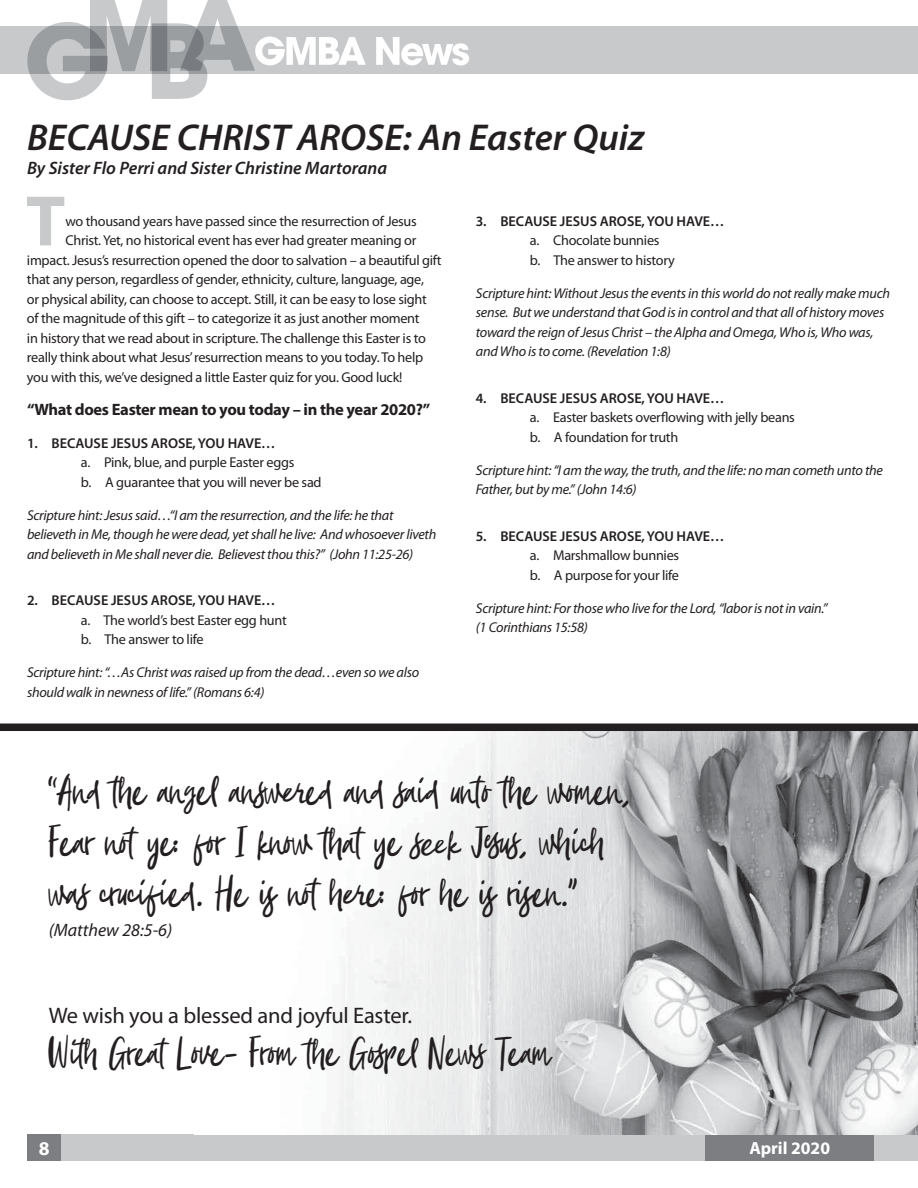
<style>
.page{position:relative;width:918px;height:1188px;background:#fff}
.page>*{position:absolute;margin:0;border:0;box-sizing:border-box;transform-origin:0 0}
.t1{font:700 72.15px "Myriad Pro";color:#c7c9cb}
.t2{font:37.5px/51px "Aescudos";color:#231f20}
.t3{font:italic 600 37.5px "Myriad Pro";color:#231f20}
.t4{font:36px "Aescudos";color:#231f20}
.t5{font:22.5px "Myriad Pro";letter-spacing:-.01em;color:#231f20}
.t6{font:700 19.5px "Myriad Pro";color:#fff}
.t7{font:italic 600 18px "Myriad Pro";color:#231f20}
.t8{font:italic 18px "Myriad Pro";color:#231f20}
.t9{font:700 17.55px "Myriad Pro";color:#fff}
.t10{font:700 16.5px "Myriad Pro";letter-spacing:-.02em;color:#231f20}
.t11{font:14.25px/19.5px "Myriad Pro";letter-spacing:-.02em;color:#231f20}
.t12{font:italic 14.25px/19.5px "Myriad Pro";letter-spacing:-.02em;color:#231f20}
.t13{font:600 14.25px "Myriad Pro";color:#231f20}
</style>
<div class="page">
<div style="left:27px;top:1134px;width:891px;height:27px;background:#c7c9cb"></div>
<div style="left:705px;top:1134px;width:169px;height:27px;background:#7c7e81"></div>
<div style="left:27px;top:1134px;width:34px;height:27px;background:#7c7e81"></div>
<div style="left:0;top:27px;width:918px;height:47px;background:#c7c9cb"></div>
<svg style="left:27px;top:0;width:442px;height:100px"></svg>
<img style="left:194px;top:731px;width:724px;height:404px">
<div style="left:0;top:724px;width:918px;height:7px;background:#231f20"></div>
<h2 class="t3" style="left:27px;top:113px;width:619px">BECAUSE CHRIST AROSE: An Easter Quiz</h2>
<p class="t7" style="left:27px;top:156px;width:362px">By Sister Flo Perri and Sister Christine Martorana</p>
<h1 class="t1" style="left:26px;top:174px;width:41px">T</h1>
<p class="t11" style="left:65px;top:211px;width:353px">wo thousand years have passed since the resurrection of Jesus</p>
<p class="t11" style="left:65px;top:231px;width:352px">Christ. Yet, no historical event has ever had greater meaning or</p>
<p class="t11" style="left:27px;top:250px;width:416px">impact. Jesus’s resurrection opened the door to salvation – a beautiful gift</p>
<p class="t11" style="left:27px;top:270px;width:398px">that any person, regardless of gender, ethnicity, culture, language, age,</p>
<p class="t11" style="left:27px;top:289px;width:401px">or physical ability, can choose to accept. Still, it can be easy to lose sight</p>
<p class="t11" style="left:27px;top:309px;width:394px">of the magnitude of this gift – to categorize it as just another moment</p>
<p class="t11" style="left:27px;top:328px;width:400px">in history that we read about in scripture. The challenge this Easter is to</p>
<p class="t11" style="left:27px;top:348px;width:398px">really think about what Jesus’ resurrection means to you today. To help</p>
<p class="t11" style="left:27px;top:367px;width:377px">you with this, we’ve designed a little Easter quiz for you. Good luck!</p>
<p class="t10" style="left:27px;top:399px;width:405px">“What does Easter mean to you today – in the year 2020?”</p>
<p class="t13" style="left:27px;top:434px;width:250px">1. BECAUSE JESUS AROSE, YOU HAVE…</p>
<p class="t11" style="left:81px;top:453px;width:242px">a. Pink, blue, and purple Easter eggs<br>b. A guarantee that you will never be sad</p>
<p class="t12" style="left:27px;top:505px;width:411px">Scripture hint: Jesus said…“I am the resurrection, and the life: he that believeth in Me, though he were dead, yet shall he live: And whosoever liveth and believeth in Me shall never die. Believest thou this?” (John 11:25-26)</p>
<p class="t13" style="left:27px;top:592px;width:250px">2. BECAUSE JESUS AROSE, YOU HAVE…</p>
<p class="t11" style="left:81px;top:610px;width:207px">a. The world’s best Easter egg hunt b. The answer to life</p>
<p class="t12" style="left:27px;top:663px;width:394px">Scripture hint: “…As Christ was raised up from the dead…even so we also should walk in newness of life.” (Romans 6:4)</p>
<p class="t13" style="left:476px;top:212px;width:250px">3. BECAUSE JESUS AROSE, YOU HAVE…</p>
<p class="t11" style="left:530px;top:231px;width:147px">a. Chocolate bunnies<br>b. The answer to history</p>
<p class="t12" style="left:476px;top:283px;width:416px">Scripture hint: Without Jesus the events in this world do not really make much sense. But we understand that God is in control and that all of history moves toward the reign of Jesus Christ – the Alpha and Omega, Who is, Who was, and Who is to come. (Revelation 1:8)</p>
<p class="t13" style="left:476px;top:389px;width:250px">4. BECAUSE JESUS AROSE, YOU HAVE…</p>
<p class="t11" style="left:530px;top:408px;width:267px">a. Easter baskets overflowing with jelly beans b. A foundation for truth</p>
<p class="t12" style="left:476px;top:460px;width:409px">Scripture hint: “I am the way, the truth, and the life: no man cometh unto the<br>Father, but by me.” (John 14:6)</p>
<p class="t13" style="left:476px;top:527px;width:250px">5. BECAUSE JESUS AROSE, YOU HAVE…</p>
<p class="t11" style="left:530px;top:546px;width:151px">a. Marshmallow bunnies b. A purpose for your life</p>
<p class="t12" style="left:476px;top:598px;width:353px">Scripture hint: For those who live for the Lord, “labor is not in vain.” (1 Corinthians 15:58)</p>
<h2 class="t2" style="left:49px;top:767px;width:583px">“And the angel answered and said unto the women,<br>Fear not ye:for I know that ye seek Jesus, which was crucified. He is not here:for he is risen.”</h2>
<p class="t8" style="left:49px;top:919px;width:125px">(Matthew 28:5-6)</p>
<h3 class="t5" style="left:49px;top:1002px;width:365px">We wish you a blessed and joyful Easter.</h3>
<h3 class="t4" style="left:49px;top:1026px;width:504px">With Great Love- From the Gospel News Team</h3>
<h3 class="t6" style="left:39px;top:1136px;width:12px">8</h3>
<p class="t9" style="left:749px;top:1137px;width:82px">April 2020</p>
</div>
